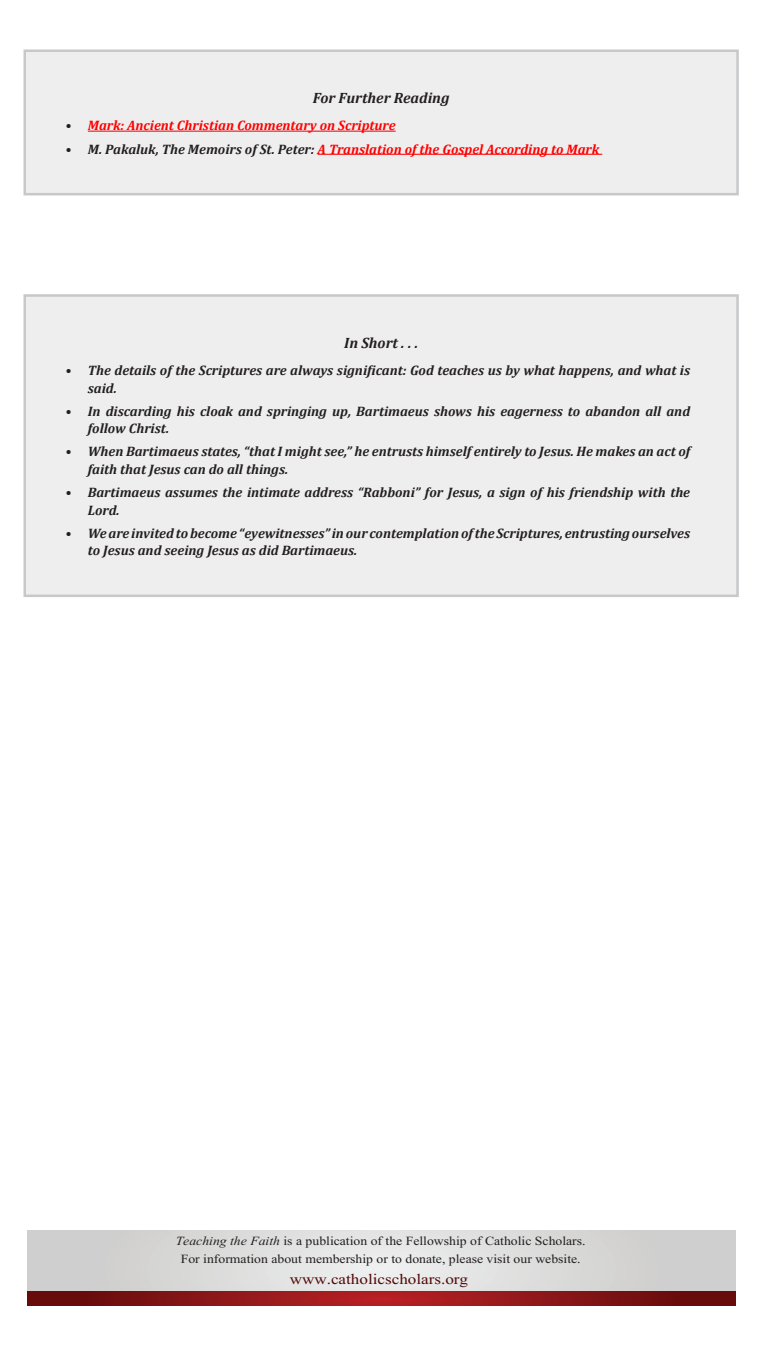
<style>
.page{position:relative;width:765px;height:1359px;background:#fff}
.page>*{position:absolute;margin:0;border:0;box-sizing:border-box;transform-origin:0 0}
.t1{font:22.5px "Angsana New";color:#530b0c;scale:1.15 1}
.t2{font:19px/17.8px "Angsana New";color:#231f20;scale:1.1 1}
.Heading_3{font:italic 700 15px "Cambria";color:#231f20}
.t3{font:italic 700 13.75px/17.5px "Cambria";color:#231f20}
.t4{font:italic 700 13.75px "Cambria";color:#f00}
.s1{color:#231f20}
.s2{font-style:italic}
</style>
<div class="page">
<div style="left:25px;top:296px;width:713px;height:300px;background:#eeeeef"></div>
<div style="left:23px;top:294px;width:716px;height:303px;border:2px solid #c7c8ca"></div>
<div style="left:25px;top:51px;width:713px;height:143px;background:#eeeeef"></div>
<hr style="left:88px;top:131px;width:308px;height:1px;background:#f00">
<hr style="left:318px;top:154px;width:284px;height:1px;background:#f00">
<div style="left:23px;top:49px;width:716px;height:146px;border:2px solid #c7c8ca"></div>
<svg style="left:27px;top:1231px;width:708px;height:60px;background:#dadad9"></svg>
<svg style="left:27px;top:1291px;width:708px;height:15px;background:#891517"></svg>
<p class="Heading_3" style="left:313px;top:87px;width:138px">For Further Reading</p>
<p class="t4" style="left:65px;top:116px;width:332px"><span class="s1">•</span> Mark: Ancient Christian Commentary on Scripture</p>
<p class="t4" style="left:65px;top:139px;width:535px"><span class="s1">• M. Pakaluk, The Memoirs of St. Peter:</span> A Translation of the Gospel According to Mark</p>
<p class="Heading_3" style="left:344px;top:332px;width:75px">In Short . . .</p>
<p class="t3" style="left:88px;top:361px;width:604px;text-indent:-23px">• The details of the Scriptures are always significant: God teaches us by what happens, and what is said.</p>
<p class="t3" style="left:88px;top:402px;width:604px;text-indent:-23px">• In discarding his cloak and springing up, Bartimaeus shows his eagerness to abandon all and follow Christ.</p>
<p class="t3" style="left:88px;top:443px;width:604px;text-indent:-23px">• When Bartimaeus states, “that I might see,” he entrusts himself entirely to Jesus. He makes an act of faith that Jesus can do all things.</p>
<p class="t3" style="left:88px;top:483px;width:604px;text-indent:-23px">• Bartimaeus assumes the intimate address “Rabboni” for Jesus, a sign of his friendship with the<br>Lord.</p>
<p class="t3" style="left:88px;top:524px;width:604px;text-indent:-23px">• We are invited to become “eyewitnesses” in our contemplation of the Scriptures, entrusting ourselves to Jesus and seeing Jesus as did Bartimaeus.</p>
<p class="t2" style="left:176px;top:1231px;width:374px"><span class="s2">Teaching the Faith</span> is a publication of the Fellowship of Catholic Scholars.<br>For information about membership or to donate, please visit our website.</p>
<p class="t1" style="left:290px;top:1263px;width:157px">www.catholicscholars.org</p>
</div>
